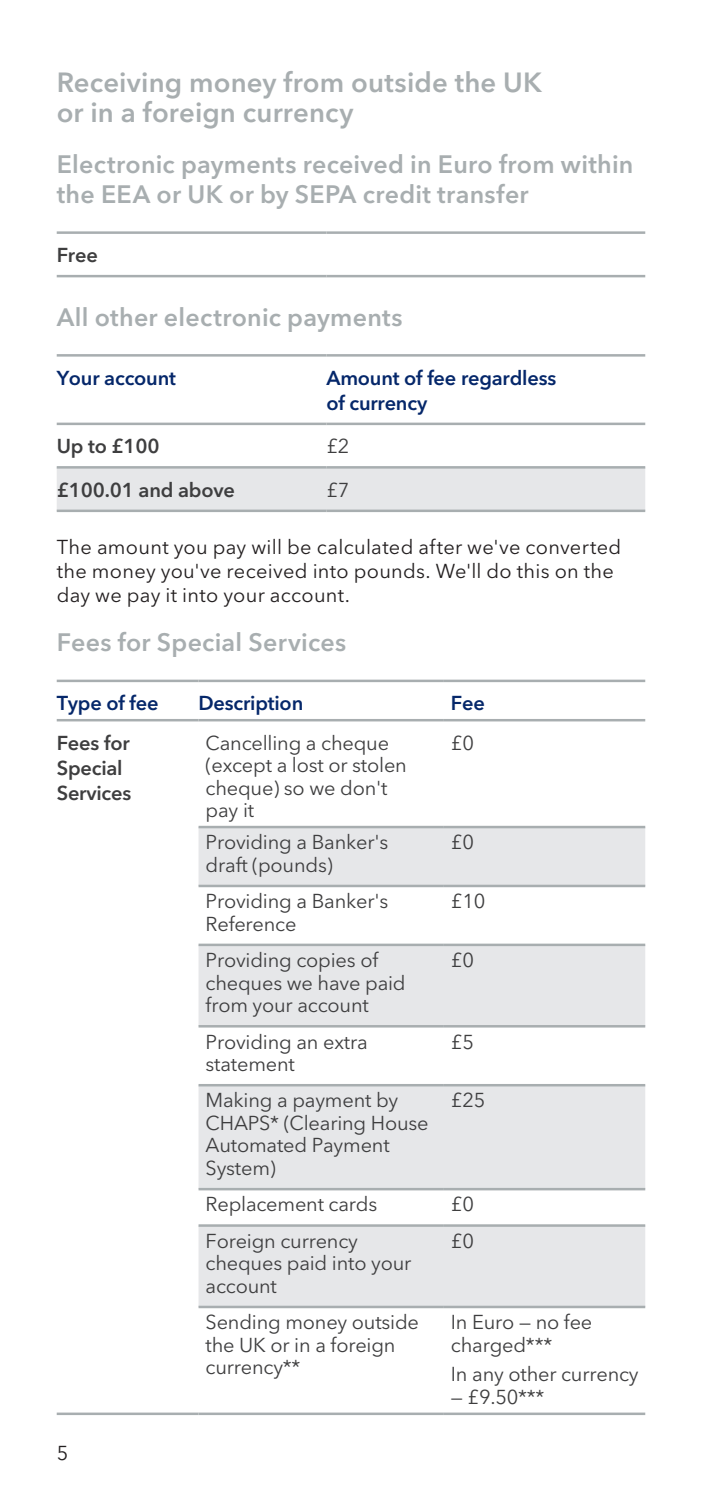
<style>
.page{position:relative;width:702px;height:1489px;background:#fff}
.page>*{position:absolute;margin:0;border:0;box-sizing:border-box;transform-origin:0 0}
.t1{font:600 27.5px/30px "Avenir Next LT Pro";letter-spacing:.005em;color:#a8aeb0}
.t2{font:600 25px/30px "Avenir Next LT Pro";letter-spacing:.01em;color:#a8aeb0}
.t3{font:20px/22.5px "Avenir Next LT Pro";letter-spacing:-.01em;color:#3e3e3f}
.t4{font:20px/24px "Avenir Next LT Pro";letter-spacing:.015em;color:#231f20}
.t5{font:600 20px/25px "Avenir Next LT Pro";letter-spacing:-.01em;color:#05276a}
.t6{font:600 20px/25px "Avenir Next LT Pro";letter-spacing:-.01em;color:#3e3e3f}
</style>
<div class="page">
<hr style="left:57px;top:275px;width:269px;height:2px;background:#a8aeb0">
<hr style="left:326px;top:275px;width:319px;height:2px;background:#a8aeb0">
<hr style="left:57px;top:231px;width:269px;height:3px;background:#a8aeb0">
<hr style="left:326px;top:231px;width:319px;height:3px;background:#a8aeb0">
<div style="left:57px;top:468px;width:588px;height:41px;background:#e6e7e9"></div>
<hr style="left:57px;top:466px;width:269px;height:2px;background:#a8aeb0">
<hr style="left:326px;top:466px;width:319px;height:2px;background:#a8aeb0">
<hr style="left:57px;top:509px;width:269px;height:3px;background:#a8aeb0">
<hr style="left:326px;top:509px;width:319px;height:3px;background:#a8aeb0">
<hr style="left:57px;top:354px;width:269px;height:2px;background:#a8aeb0">
<hr style="left:326px;top:354px;width:319px;height:2px;background:#a8aeb0">
<hr style="left:57px;top:422px;width:269px;height:3px;background:#a8aeb0">
<hr style="left:326px;top:422px;width:319px;height:3px;background:#a8aeb0">
<svg style="left:198px;top:828px;width:447px;height:477px;fill:#e6e7e9"></svg>
<hr style="left:57px;top:679px;width:141px;height:3px;background:#a8aeb0">
<hr style="left:198px;top:679px;width:246px;height:3px;background:#a8aeb0">
<hr style="left:444px;top:679px;width:201px;height:3px;background:#a8aeb0">
<hr style="left:57px;top:719px;width:141px;height:2px;background:#a8aeb0">
<hr style="left:198px;top:719px;width:246px;height:2px;background:#a8aeb0">
<hr style="left:444px;top:719px;width:201px;height:2px;background:#a8aeb0">
<hr style="left:198px;top:825px;width:246px;height:3px;background:#a8aeb0">
<hr style="left:444px;top:825px;width:201px;height:3px;background:#a8aeb0">
<hr style="left:198px;top:884px;width:246px;height:3px;background:#a8aeb0">
<hr style="left:444px;top:884px;width:201px;height:3px;background:#a8aeb0">
<hr style="left:198px;top:943px;width:246px;height:3px;background:#a8aeb0">
<hr style="left:444px;top:943px;width:201px;height:3px;background:#a8aeb0">
<hr style="left:198px;top:1025px;width:246px;height:2px;background:#a8aeb0">
<hr style="left:444px;top:1025px;width:201px;height:2px;background:#a8aeb0">
<hr style="left:198px;top:1083px;width:246px;height:3px;background:#a8aeb0">
<hr style="left:444px;top:1083px;width:201px;height:3px;background:#a8aeb0">
<hr style="left:198px;top:1187px;width:246px;height:3px;background:#a8aeb0">
<hr style="left:444px;top:1187px;width:201px;height:3px;background:#a8aeb0">
<hr style="left:198px;top:1224px;width:246px;height:2px;background:#a8aeb0">
<hr style="left:444px;top:1224px;width:201px;height:2px;background:#a8aeb0">
<hr style="left:198px;top:1305px;width:246px;height:3px;background:#a8aeb0">
<hr style="left:444px;top:1305px;width:201px;height:3px;background:#a8aeb0">
<hr style="left:198px;top:1412px;width:246px;height:2px;background:#a8aeb0">
<hr style="left:444px;top:1412px;width:201px;height:2px;background:#a8aeb0">
<hr style="left:57px;top:1412px;width:141px;height:2px;background:#a8aeb0">
<h1 class="t1" style="left:57px;top:67px;width:487px">Receiving money from outside the UK or in a foreign currency</h1>
<p class="t2" style="left:57px;top:149px;width:578px">Electronic payments received in Euro from within the EEA or UK or by SEPA credit transfer</p>
<p class="t6" style="left:57px;top:242px;width:43px">Free</p>
<p class="t2" style="left:57px;top:302px;width:347px">All other electronic payments</p>
<p class="t5" style="left:57px;top:365px;width:121px">Your account</p>
<p class="t5" style="left:326px;top:365px;width:231px">Amount of fee regardless of currency</p>
<p class="t6" style="left:57px;top:433px;width:104px">Up to £100</p>
<p class="t3" style="left:326px;top:435px;width:24px">£2</p>
<p class="t6" style="left:57px;top:477px;width:180px">£100.01 and above</p>
<p class="t3" style="left:326px;top:478px;width:24px">£7</p>
<p class="t4" style="left:57px;top:535px;width:566px">The amount you pay will be calculated after we've converted the money you've received into pounds. We'll do this on the day we pay it into your account.</p>
<p class="t2" style="left:57px;top:627px;width:291px">Fees for Special Services</p>
<p class="t5" style="left:57px;top:690px;width:103px">Type of fee</p>
<p class="t5" style="left:198px;top:690px;width:106px">Description</p>
<p class="t5" style="left:451px;top:690px;width:36px">Fee</p>
<p class="t6" style="left:57px;top:730px;width:76px">Fees for<br>Special<br>Services</p>
<p class="t3" style="left:206px;top:731px;width:203px">Cancelling a cheque (except a lost or stolen cheque) so we don't pay it</p>
<p class="t3" style="left:451px;top:731px;width:24px">£0</p>
<p class="t3" style="left:206px;top:831px;width:184px">Providing a Banker's draft (pounds)</p>
<p class="t3" style="left:451px;top:831px;width:24px">£0</p>
<p class="t3" style="left:206px;top:889px;width:184px">Providing a Banker's<br>Reference</p>
<p class="t3" style="left:451px;top:889px;width:36px">£10</p>
<p class="t3" style="left:206px;top:948px;width:201px">Providing copies of cheques we have paid from your account</p>
<p class="t3" style="left:451px;top:948px;width:24px">£0</p>
<p class="t3" style="left:206px;top:1030px;width:164px">Providing an extra statement</p>
<p class="t3" style="left:451px;top:1030px;width:24px">£5</p>
<p class="t3" style="left:206px;top:1089px;width:224px">Making a payment by<br>CHAPS* (Clearing House<br>Automated Payment<br>System)</p>
<p class="t3" style="left:451px;top:1089px;width:36px">£25</p>
<p class="t3" style="left:206px;top:1193px;width:173px">Replacement cards</p>
<p class="t3" style="left:451px;top:1193px;width:24px">£0</p>
<p class="t3" style="left:206px;top:1229px;width:207px">Foreign currency cheques paid into your account</p>
<p class="t3" style="left:451px;top:1229px;width:24px">£0</p>
<p class="t3" style="left:206px;top:1310px;width:215px">Sending money outside the UK or in a foreign currency**</p>
<p class="t3" style="left:451px;top:1310px;width:143px">In Euro — no fee charged***</p>
<p class="t3" style="left:451px;top:1362px;width:189px">In any other currency</p>
<p class="t3" style="left:451px;top:1385px;width:95px">— £9.50***</p>
<p class="t4" style="left:57px;top:1440px;width:13px">5</p>
</div>
